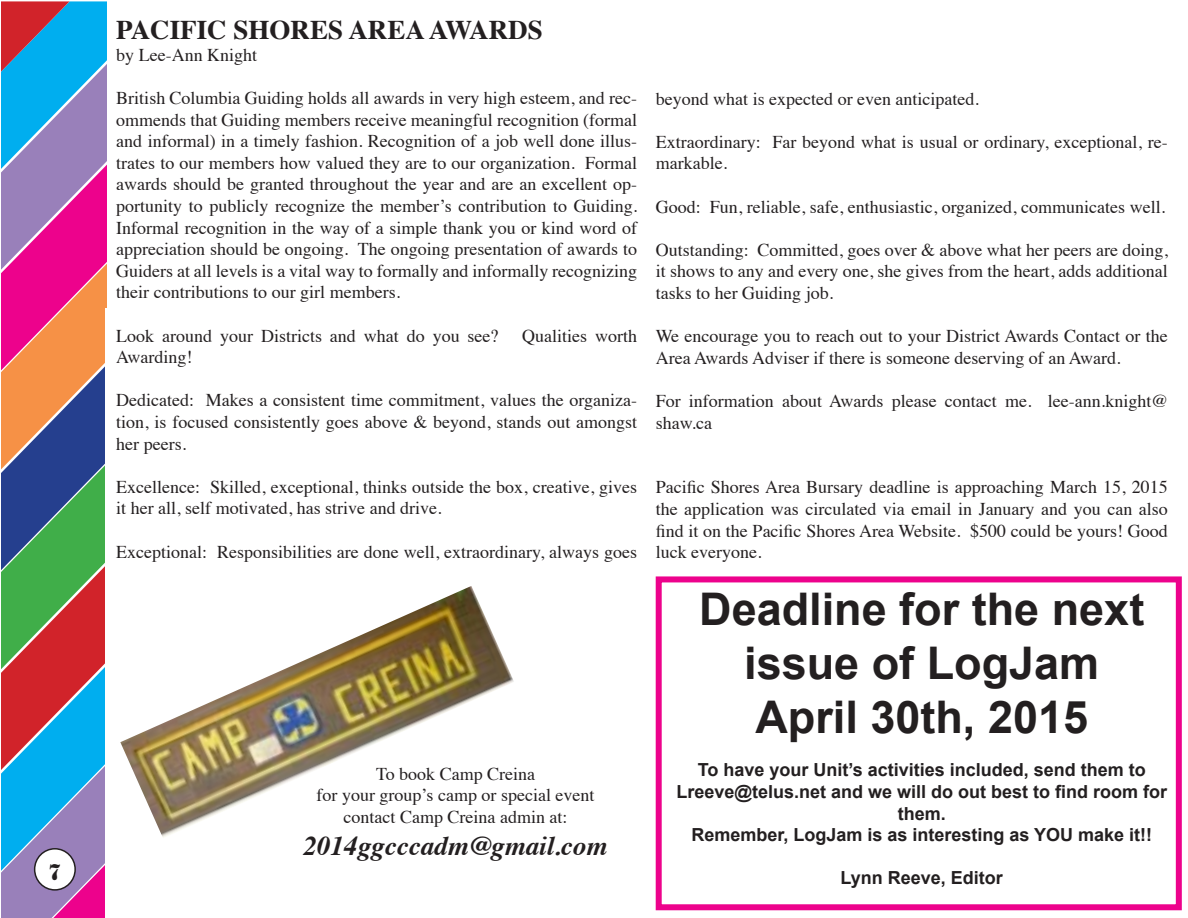
<style>
.page{position:relative;width:1188px;height:918px;background:#fff}
.page>*{position:absolute;margin:0;border:0;box-sizing:border-box;transform-origin:0 0}
.t1{font:700 45px/54px "Arial";color:#231f20;text-align:center}
.t2{font:36px "Times";color:#231f20}
.t3{font:700 27px "Times";color:#231f20}
.t4{font:italic 700 27px "Times";color:#231f20}
.t5{font:21px "Stencil Std";color:#231f20}
.t6{font:18px/21.6px "Times";color:#231f20;text-align:justify}
.t7{font:700 18px/21.6px "Arial";color:#231f20;text-align:center}
</style>
<div class="page">
<svg style="left:1px;top:571px;width:104px;height:46px;fill:#40ae49"></svg>
<svg style="left:1px;top:371px;width:104px;height:200px"></svg>
<svg style="left:1px;top:872px;width:104px;height:46px;fill:#9980ba"></svg>
<svg style="left:1px;top:617px;width:104px;height:255px"></svg>
<svg style="left:1px;top:170px;width:106px;height:201px"></svg>
<svg style="left:1px;top:1px;width:106px;height:169px"></svg>
<div style="left:106px;top:308px;width:48px;height:610px;background:#fff"></div>
<div style="left:35px;top:849px;width:40px;height:41px;background:#fff;border-radius:50%"></div>
<div style="left:34px;top:848px;width:42px;height:43px;border:2px solid #231f20;border-radius:50%"></div>
<div style="left:656px;top:576px;width:526px;height:334px;border:6px solid #ed028c"></div>
<img style="left:120px;top:586px;width:394px;height:252px">
<p class="t5" style="left:48px;top:858px;width:15px">7</p>
<p class="t3" style="left:116px;top:4px;width:428px">PACIFIC SHORES AREA AWARDS</p>
<p class="t6" style="left:116px;top:42px;width:142px">by Lee-Ann Knight</p>
<p class="t6" style="left:116px;top:86px;width:522px">British Columbia Guiding holds all awards in very high esteem, and rec&shy;ommends that Guiding members receive meaningful recognition (formal and informal) in a timely fashion. Recognition of a job well done illus&shy;trates to our members how valued they are to our organization. Formal awards should be granted throughout the year and are an excellent op&shy;portunity to publicly recognize the member’s contribution to Guiding.<br>Informal recognition in the way of a simple thank you or kind word of appreciation should be ongoing. The ongoing presentation of awards to Guiders at all levels is a vital way to formally and informally recognizing their contributions to our girl members.</p>
<p class="t6" style="left:116px;top:323px;width:384px">Look around your Districts and what do you see?</p>
<p class="t6" style="left:522px;top:323px;width:116px">Qualities worth</p>
<p class="t6" style="left:116px;top:345px;width:78px">Awarding!</p>
<p class="t6" style="left:116px;top:388px;width:522px">Dedicated: Makes a consistent time commitment, values the organiza&shy;tion, is focused consistently goes above &amp; beyond, stands out amongst her peers.</p>
<p class="t6" style="left:116px;top:474px;width:522px">Excellence: Skilled, exceptional, thinks outside the box, creative, gives it her all, self motivated, has strive and drive.</p>
<p class="t6" style="left:116px;top:539px;width:522px">Exceptional: Responsibilities are done well, extraordinary, always goes</p>
<p class="t6" style="left:656px;top:86px;width:325px">beyond what is expected or even anticipated.</p>
<p class="t6" style="left:656px;top:129px;width:514px">Extraordinary: Far beyond what is usual or ordinary, exceptional, re&shy;markable.</p>
<p class="t6" style="left:656px;top:194px;width:511px">Good: Fun, reliable, safe, enthusiastic, organized, communicates well.</p>
<p class="t6" style="left:656px;top:237px;width:514px">Outstanding: Committed, goes over &amp; above what her peers are doing, it shows to any and every one, she gives from the heart, adds additional tasks to her Guiding job.</p>
<p class="t6" style="left:656px;top:324px;width:514px">We encourage you to reach out to your District Awards Contact or the<br>Area Awards Adviser if there is someone deserving of an Award.</p>
<p class="t6" style="left:656px;top:389px;width:514px">For information about Awards please contact me. lee-ann.knight@ shaw.ca</p>
<h2 class="t2" style="left:309px;top:228px;width:617px">Girl Guides of Canada Pacific Shores Area</h2>
<p class="t6" style="left:656px;top:475px;width:514px">Pacific Shores Area Bursary deadline is approaching March 15, 2015 the application was circulated via email in January and you can also find it on the Pacific Shores Area Website. $500 could be yours! Good luck everyone.</p>
<p class="t6" style="left:376px;top:761px;width:161px">To book Camp Creina</p>
<p class="t6" style="left:317px;top:783px;width:279px">for your group’s camp or special event</p>
<p class="t6" style="left:344px;top:804px;width:225px">contact Camp Creina admin at:</p>
<p class="t4" style="left:304px;top:821px;width:305px">2014ggcccadm@gmail.com</p>
<p class="t1" style="left:699px;top:584px;width:447px">Deadline for the next issue of LogJam</p>
<p class="t1" style="left:755px;top:692px;width:334px">April 30th, 2015</p>
<p class="t7" style="left:676px;top:760px;width:492px">To have your Unit’s activities included, send them to<br>Lreeve@telus.net and we will do out best to find room for them.</p>
<p class="t7" style="left:691px;top:825px;width:462px">Remember, LogJam is as interesting as YOU make it!!</p>
<p class="t7" style="left:841px;top:868px;width:164px">Lynn Reeve, Editor</p>
</div>
